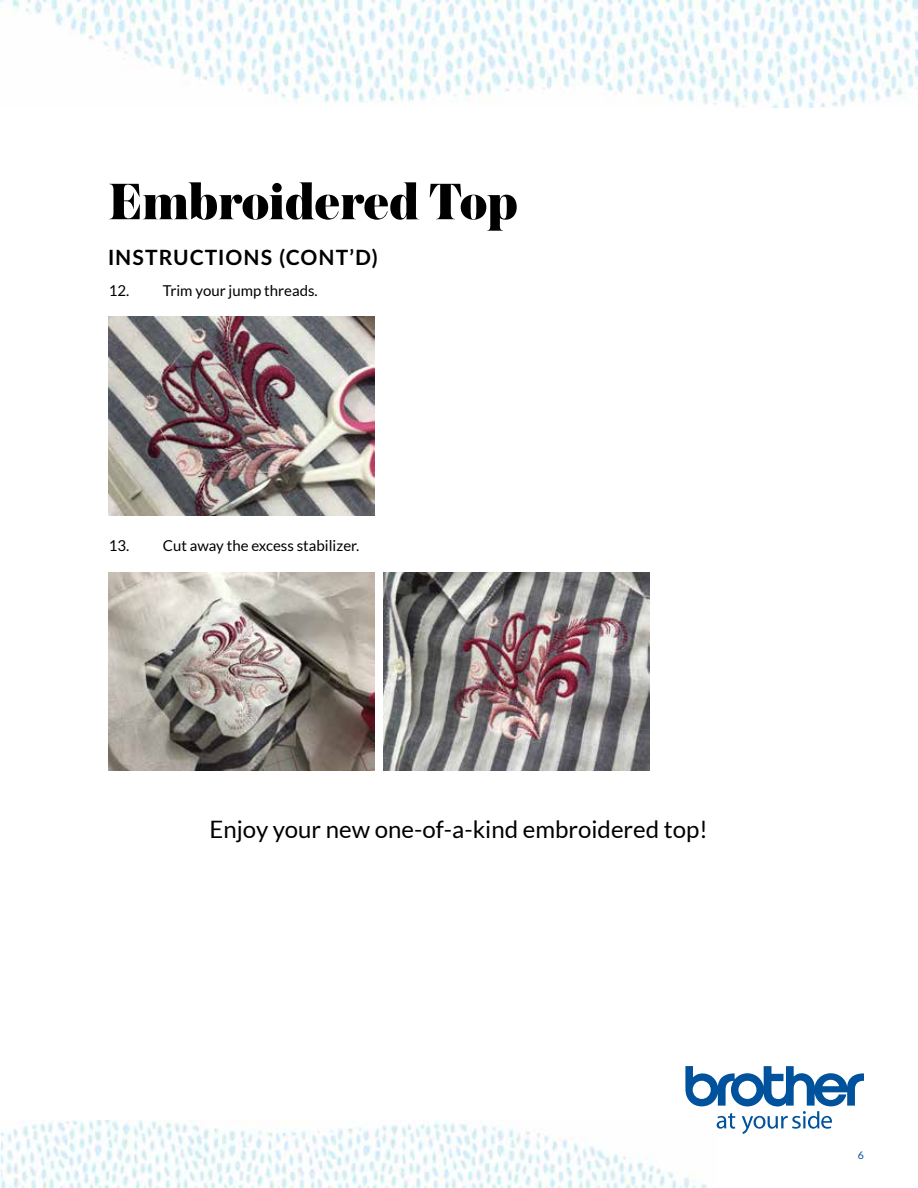
<style>
.page{position:relative;width:918px;height:1188px;background:#fff}
.page>*{position:absolute;margin:0;border:0;box-sizing:border-box;transform-origin:0 0}
.t1{font:900 53.85px "Austin";letter-spacing:-.005em;color:#000}
.t2{font:24px "Lato";color:#000}
.t3{font:700 21px "Lato";letter-spacing:.05em;color:#000}
.t4{font:15px "Lato";color:#000}
.t5{font:10.5px "Lato";color:#00529c}
</style>
<div class="page">
<img style="left:0;top:1120px;width:708px;height:68px">
<img style="left:0;top:0;width:918px;height:108px">
<svg style="left:685px;top:1066px;width:179px;height:68px"></svg>
<img style="left:109px;top:317px;width:266px;height:198px">
<img style="left:109px;top:572px;width:266px;height:198px">
<img style="left:383px;top:572px;width:266px;height:198px">
<h1 class="t1" style="left:108px;top:162px;width:411px">Embroidered Top</h1>
<h3 class="t3" style="left:108px;top:242px;width:271px">INSTRUCTIONS (CONT’D)</h3>
<p class="t4" style="left:109px;top:282px;width:211px">12. Trim your jump threads.</p>
<p class="t4" style="left:109px;top:537px;width:252px">13. Cut away the excess stabilizer.</p>
<h2 class="t2" style="left:210px;top:816px;width:500px">Enjoy your new one-of-a-kind embroidered top!</h2>
<p class="t5" style="left:858px;top:1149px;width:8px">6</p>
</div>
